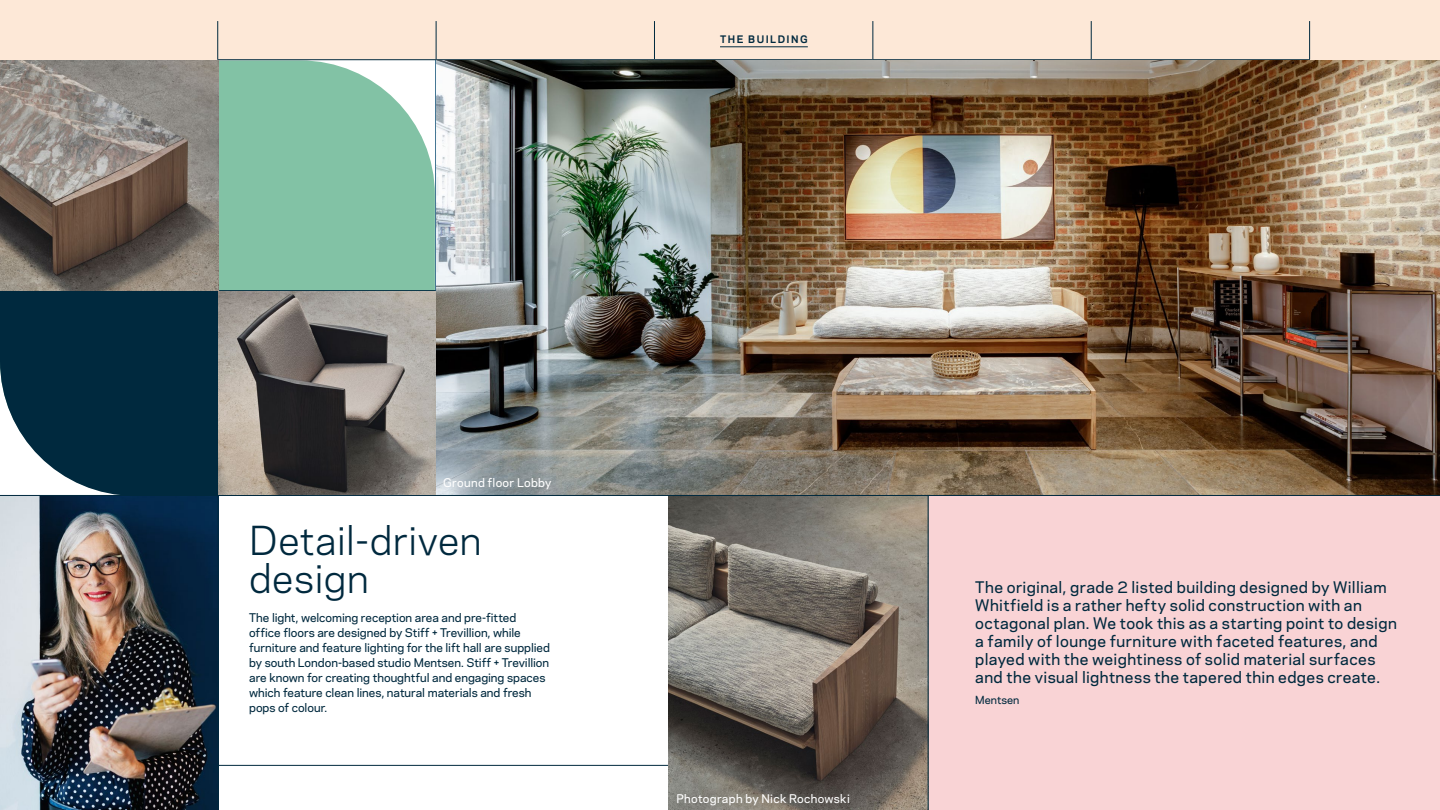
<style>
.page{position:relative;width:1440px;height:810px;background:#fff}
.page>*{position:absolute;margin:0;border:0;box-sizing:border-box;transform-origin:0 0}
.t1{font:37.5px/37.5px "Galaxie Polaris";letter-spacing:.01em;color:#00293e}
.t2{font:500 15px/18px "Galaxie Polaris";letter-spacing:.025em;color:#00293e}
.t3{font:500 11.25px/15px "Galaxie Polaris";letter-spacing:-.005em;color:#00293e}
.t4{font:500 11.25px "Galaxie Polaris";letter-spacing:.03em;color:#fff}
.t5{font:500 10.5px "Galaxie Polaris";color:#00293e}
.t6{font:700 9.75px "Galaxie Polaris";letter-spacing:.15em;color:#00293e}
</style>
<div class="page">
<div style="left:0;top:60px;width:435px;height:435px;background:#82c2a5;border-radius:135px"></div>
<svg style="left:0;top:291px;width:218px;height:204px;background:#153b4e"></svg>
<hr style="left:0;top:765px;width:1440px;height:1px;background:#00293e">
<div style="left:928px;top:262px;width:512px;height:548px;background:#f9d3d5"></div>
<img style="left:0;top:496px;width:218px;height:314px">
<hr style="left:0;top:290px;width:436px;height:1px;background:#00293e">
<hr style="left:218px;top:60px;width:1px;height:750px;background:#00293e">
<img style="left:669px;top:496px;width:259px;height:314px">
<div style="left:0;top:0;width:1440px;height:60px;background:#fde8d7"></div>
<hr style="left:217px;top:21px;width:1px;height:38px;background:#00293e">
<hr style="left:436px;top:21px;width:1px;height:38px;background:#00293e">
<hr style="left:654px;top:21px;width:1px;height:38px;background:#00293e">
<hr style="left:873px;top:21px;width:1px;height:38px;background:#00293e">
<hr style="left:1091px;top:21px;width:1px;height:38px;background:#00293e">
<hr style="left:1309px;top:21px;width:1px;height:38px;background:#00293e">
<hr style="left:217px;top:59px;width:219px;height:1px;background:#00293e">
<hr style="left:436px;top:59px;width:218px;height:1px;background:#00293e">
<hr style="left:654px;top:59px;width:219px;height:1px;background:#00293e">
<hr style="left:873px;top:59px;width:218px;height:1px;background:#00293e">
<hr style="left:1091px;top:59px;width:219px;height:1px;background:#00293e">
<hr style="left:928px;top:60px;width:1px;height:750px;background:#00293e">
<img style="left:436px;top:60px;width:1004px;height:435px">
<hr style="left:0;top:495px;width:1440px;height:1px;background:#00293e">
<img style="left:218px;top:291px;width:217px;height:204px">
<img style="left:0;top:60px;width:218px;height:230px">
<hr style="left:720px;top:46px;width:88px;height:1px;background:#00293e">
<p class="t6" style="left:720px;top:32px;width:89px">THE BUILDING</p>
<p class="t4" style="left:443px;top:475px;width:110px">Ground floor Lobby</p>
<h1 class="t1" style="left:249px;top:520px;width:234px">Detail-driven design</h1>
<p class="t3" style="left:249px;top:610px;width:302px">The light, welcoming reception area and pre-fitted office floors are designed by Stiff + Trevillion, while furniture and feature lighting for the lift hall are supplied by south London-based studio Mentsen. Stiff + Trevillion are known for creating thoughtful and engaging spaces which feature clean lines, natural materials and fresh pops of colour.</p>
<p class="t4" style="left:676px;top:790px;width:175px">Photograph by Nick Rochowski</p>
<p class="t2" style="left:975px;top:577px;width:423px">The original, grade 2 listed building designed by William Whitfield is a rather hefty solid construction with an octagonal plan. We took this as a starting point to design a family of lounge furniture with faceted features, and played with the weightiness of solid material surfaces and the visual lightness the tapered thin edges create.</p>
<p class="t5" style="left:975px;top:692px;width:46px">Mentsen</p>
</div>
